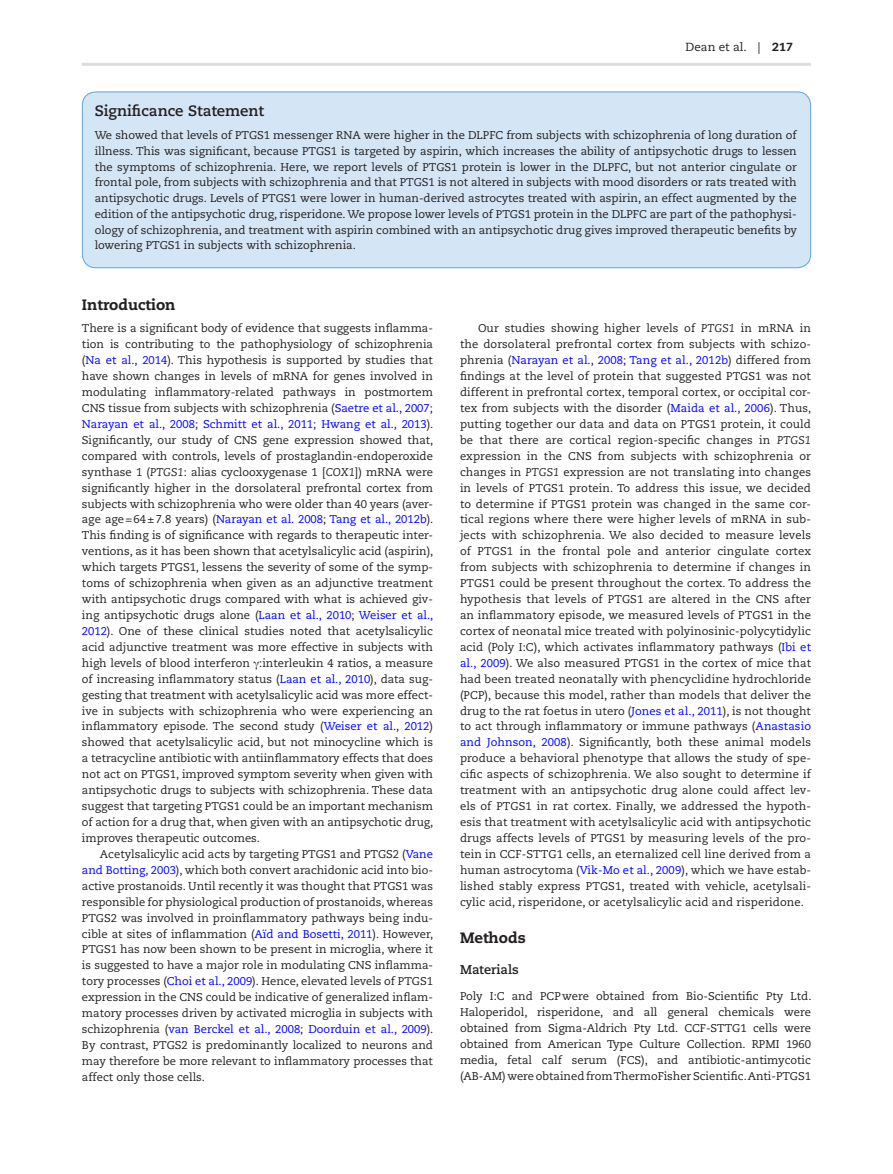
<style>
.page{position:relative;width:893px;height:1174px;background:#fff}
.page>*{position:absolute;margin:0;border:0;box-sizing:border-box;transform-origin:0 0}
.t1{font:700 15px "Caecilia LT Std";color:#231f20}
.t2{font:800 15px "Caecilia LT Std";color:#231f20}
.t3{font:700 12.75px "Caecilia LT Std";color:#231f20}
.t4{font:11.7px "Caecilia LT Std";color:#231f20}
.t5{font:11.25px/15.9px "Caecilia LT Std";color:#231f20;text-align:justify}
.s1{font-weight:800}
.s2{color:#00f}
.s3{font-style:italic}
.s4{font-family:"Gandhari Unicode"}
</style>
<div class="page">
<hr style="left:82px;top:63px;width:729px;height:3px;background:#dcdddf">
<div style="left:82px;top:92px;width:729px;height:176px;background:#d4e5f5;border-radius:14px"></div>
<div style="left:82px;top:91px;width:729px;height:177px;border:1px solid #5ba8dc;border-radius:14px"></div>
<p class="t4" style="left:686px;top:40px;width:109px">Dean et al. | <span class="s1">217</span></p>
<h1 class="t1" style="left:95px;top:102px;width:171px">Significance Statement</h1>
<p class="t5" style="left:95px;top:127px;width:704px">We showed that levels of PTGS1 messenger RNA were higher in the DLPFC from subjects with schizophrenia of long duration of illness. This was significant, because PTGS1 is targeted by aspirin, which increases the ability of antipsychotic drugs to lessen the symptoms of schizophrenia. Here, we report levels of PTGS1 protein is lower in the DLPFC, but not anterior cingulate or frontal pole, from subjects with schizophrenia and that PTGS1 is not altered in subjects with mood disorders or rats treated with antipsychotic drugs. Levels of PTGS1 were lower in human-derived astrocytes treated with aspirin, an effect augmented by the edition of the antipsychotic drug, risperidone. We propose lower levels of PTGS1 protein in the DLPFC are part of the pathophysi&shy;ology of schizophrenia, and treatment with aspirin combined with an antipsychotic drug gives improved therapeutic benefits by lowering PTGS1 in subjects with schizophrenia.</p>
<h1 class="t2" style="left:82px;top:295px;width:95px">Introduction</h1>
<p class="t5" style="left:82px;top:321px;width:353px">There is a significant body of evidence that suggests inflamma&shy;tion is contributing to the pathophysiology of schizophrenia (<span class="s2">Na et al., 2014</span>). This hypothesis is supported by studies that have shown changes in levels of mRNA for genes involved in modulating inflammatory-related pathways in postmortem CNS tissue from subjects with schizophrenia (<span class="s2">Saetre et al., 2007</span>; <span class="s2">Narayan et al., 2008</span>; <span class="s2">Schmitt et al., 2011</span>; <span class="s2">Hwang et al., 2013</span>).<br>Significantly, our study of CNS gene expression showed that, compared with controls, levels of prostaglandin-endoperoxide synthase 1 (<span class="s3">PTGS1</span>: alias cyclooxygenase 1 [<span class="s3">COX1</span>]) mRNA were significantly higher in the dorsolateral prefrontal cortex from subjects with schizophrenia who were older than 40 years (aver&shy;age age=64<span class="s3">±</span>7.8 years) (<span class="s2">Narayan et al. 2008</span>; <span class="s2">Tang et al., 2012b</span>).<br>This finding is of significance with regards to therapeutic inter&shy;ventions, as it has been shown that acetylsalicylic acid (aspirin), which targets PTGS1, lessens the severity of some of the symp&shy;toms of schizophrenia when given as an adjunctive treatment with antipsychotic drugs compared with what is achieved giv&shy;ing antipsychotic drugs alone (<span class="s2">Laan et al., 2010</span>; <span class="s2">Weiser et al., 2012</span>). One of these clinical studies noted that acetylsalicylic acid adjunctive treatment was more effective in subjects with high levels of blood interferon <span class="s4">γ</span>:interleukin 4 ratios, a measure of increasing inflammatory status (<span class="s2">Laan et al., 2010</span>), data sug&shy;gesting that treatment with acetylsalicylic acid was more effect&shy;ive in subjects with schizophrenia who were experiencing an inflammatory episode. The second study (<span class="s2">Weiser et al., 2012</span>) showed that acetylsalicylic acid, but not minocycline which is a tetracycline antibiotic with antiinflammatory effects that does not act on PTGS1, improved symptom severity when given with antipsychotic drugs to subjects with schizophrenia. These data suggest that targeting PTGS1 could be an important mechanism of action for a drug that, when given with an antipsychotic drug, improves therapeutic outcomes.</p>
<p class="t5" style="left:82px;top:846px;width:353px;text-indent:18px">Acetylsalicylic acid acts by targeting PTGS1 and PTGS2 (<span class="s2">Vane and Botting, 2003</span>), which both convert arachidonic acid into bio&shy;active prostanoids. Until recently it was thought that PTGS1 was responsible for physiological production of prostanoids, whereas PTGS2 was involved in proinflammatory pathways being indu&shy;cible at sites of inflammation (<span class="s2">Aïd and Bosetti, 2011</span>). However, PTGS1 has now been shown to be present in microglia, where it is suggested to have a major role in modulating CNS inflamma&shy;tory processes (<span class="s2">Choi et al., 2009</span>). Hence, elevated levels of PTGS1 expression in the CNS could be indicative of generalized inflam&shy;matory processes driven by activated microglia in subjects with schizophrenia (<span class="s2">van Berckel et al., 2008</span>; <span class="s2">Doorduin et al., 2009</span>).<br>By contrast, PTGS2 is predominantly localized to neurons and may therefore be more relevant to inflammatory processes that affect only those cells.</p>
<p class="t5" style="left:460px;top:321px;width:353px;text-indent:18px">Our studies showing higher levels of <span class="s3">PTGS1</span> in mRNA in the dorsolateral prefrontal cortex from subjects with schizo&shy;phrenia (<span class="s2">Narayan et al., 2008</span>; <span class="s2">Tang et al., 2012b</span>) differed from findings at the level of protein that suggested PTGS1 was not different in prefrontal cortex, temporal cortex, or occipital cor&shy;tex from subjects with the disorder (<span class="s2">Maida et al., 2006</span>). Thus, putting together our data and data on PTGS1 protein, it could be that there are cortical region-specific changes in <span class="s3">PTGS1 </span>expression in the CNS from subjects with schizophrenia or changes in <span class="s3">PTGS1</span> expression are not translating into changes in levels of PTGS1 protein. To address this issue, we decided to determine if PTGS1 protein was changed in the same cor&shy;tical regions where there were higher levels of mRNA in sub&shy;jects with schizophrenia. We also decided to measure levels of PTGS1 in the frontal pole and anterior cingulate cortex from subjects with schizophrenia to determine if changes in PTGS1 could be present throughout the cortex. To address the hypothesis that levels of PTGS1 are altered in the CNS after an inflammatory episode, we measured levels of PTGS1 in the cortex of neonatal mice treated with polyinosinic-polycytidylic acid (Poly I:C), which activates inflammatory pathways (<span class="s2">Ibi et al., 2009</span>). We also measured PTGS1 in the cortex of mice that had been treated neonatally with phencyclidine hydrochloride (PCP), because this model, rather than models that deliver the drug to the rat foetus in utero (<span class="s2">Jones et al., 2011</span>), is not thought to act through inflammatory or immune pathways (<span class="s2">Anastasio and Johnson, 2008</span>). Significantly, both these animal models produce a behavioral phenotype that allows the study of spe&shy;cific aspects of schizophrenia. We also sought to determine if treatment with an antipsychotic drug alone could affect lev&shy;els of PTGS1 in rat cortex. Finally, we addressed the hypoth&shy;esis that treatment with acetylsalicylic acid with antipsychotic drugs affects levels of PTGS1 by measuring levels of the pro&shy;tein in CCF-STTG1 cells, an eternalized cell line derived from a human astrocytoma (<span class="s2">Vik-Mo et al., 2009</span>), which we have estab&shy;lished stably express PTGS1, treated with vehicle, acetylsali&shy;cylic acid, risperidone, or acetylsalicylic acid and risperidone.</p>
<h1 class="t2" style="left:460px;top:928px;width:67px">Methods</h1>
<p class="t3" style="left:460px;top:962px;width:60px">Materials</p>
<p class="t5" style="left:460px;top:988px;width:353px">Poly I:C and PCPwere obtained from Bio-Scientific Pty Ltd.<br>Haloperidol, risperidone, and all general chemicals were obtained from Sigma-Aldrich Pty Ltd. CCF-STTG1 cells were obtained from American Type Culture Collection. RPMI 1960 media, fetal calf serum (FCS), and antibiotic-antimycotic (AB-AM) were obtained from ThermoFisher Scientific. Anti-PTGS1</p>
</div>
